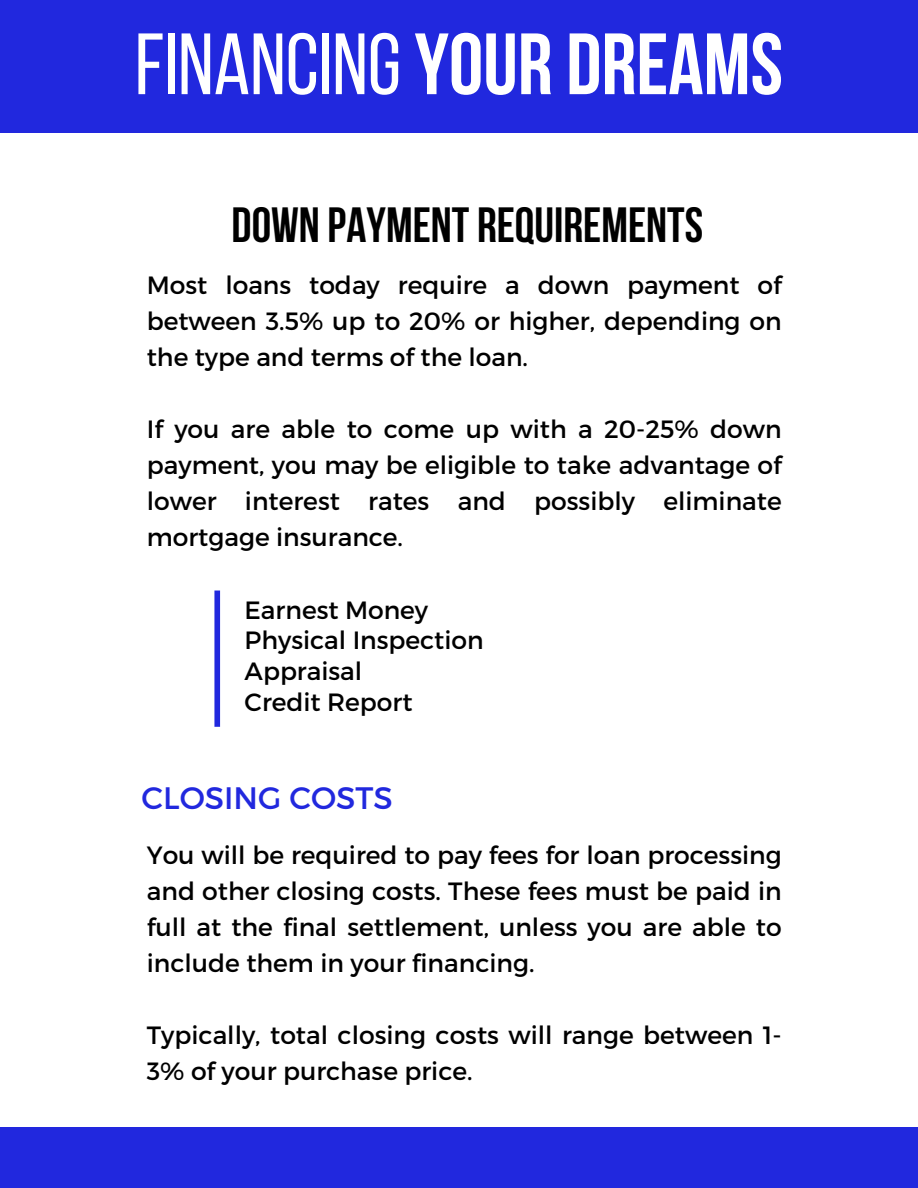
<style>
.page{position:relative;width:918px;height:1188px;background:#fff}
.page>*{position:absolute;margin:0;border:0;box-sizing:border-box;transform-origin:0 0}
.t1{font:700 86.7px "Bebas Neue";color:#fff}
.t2{font:700 49.2px "Bebas Neue";color:#000}
.t3{font:31.05px "Montserrat";color:#2128de}
.t4{font:25.05px/36px "Montserrat";color:#000;text-align:justify}
.s1{font-weight:400}
</style>
<div class="page">
<div style="left:0;top:0;width:918px;height:132px;background:#2128de"></div>
<div style="left:0;top:1128px;width:918px;height:60px;background:#2128de"></div>
<div style="left:214px;top:591px;width:6px;height:136px;background:#2128de"></div>
<h1 class="t1" style="left:135px;top:29px;width:650px"><span class="s1">FINANCING</span> YOUR DREAMS</h1>
<h2 class="t2" style="left:232px;top:205px;width:473px">DOWN PAYMENT REQUIREMENTS</h2>
<p class="t4" style="left:147px;top:266px;width:636px">Most loans today require a down payment of between 3.5% up to 20% or higher, depending on the type and terms of the loan.</p>
<p class="t4" style="left:147px;top:410px;width:636px">If you are able to come up with a 20-25% down payment, you may be eligible to take advantage of lower interest rates and possibly eliminate mortgage insurance.</p>
<p class="t4" style="left:245px;top:591px;width:185px">Earnest Money</p>
<p class="t4" style="left:245px;top:621px;width:241px">Physical Inspection</p>
<p class="t4" style="left:245px;top:652px;width:119px">Appraisal</p>
<p class="t4" style="left:245px;top:683px;width:169px">Credit Report</p>
<p class="t3" style="left:142px;top:778px;width:253px">CLOSING COSTS</p>
<p class="t4" style="left:147px;top:836px;width:636px">You will be required to pay fees for loan processing and other closing costs. These fees must be paid in full at the final settlement, unless you are able to include them in your financing.</p>
<h3 class="t4" style="left:147px;top:1016px;width:636px">Typically, total closing costs will range between 1-<br>3% of your purchase price.</h3>
</div>
